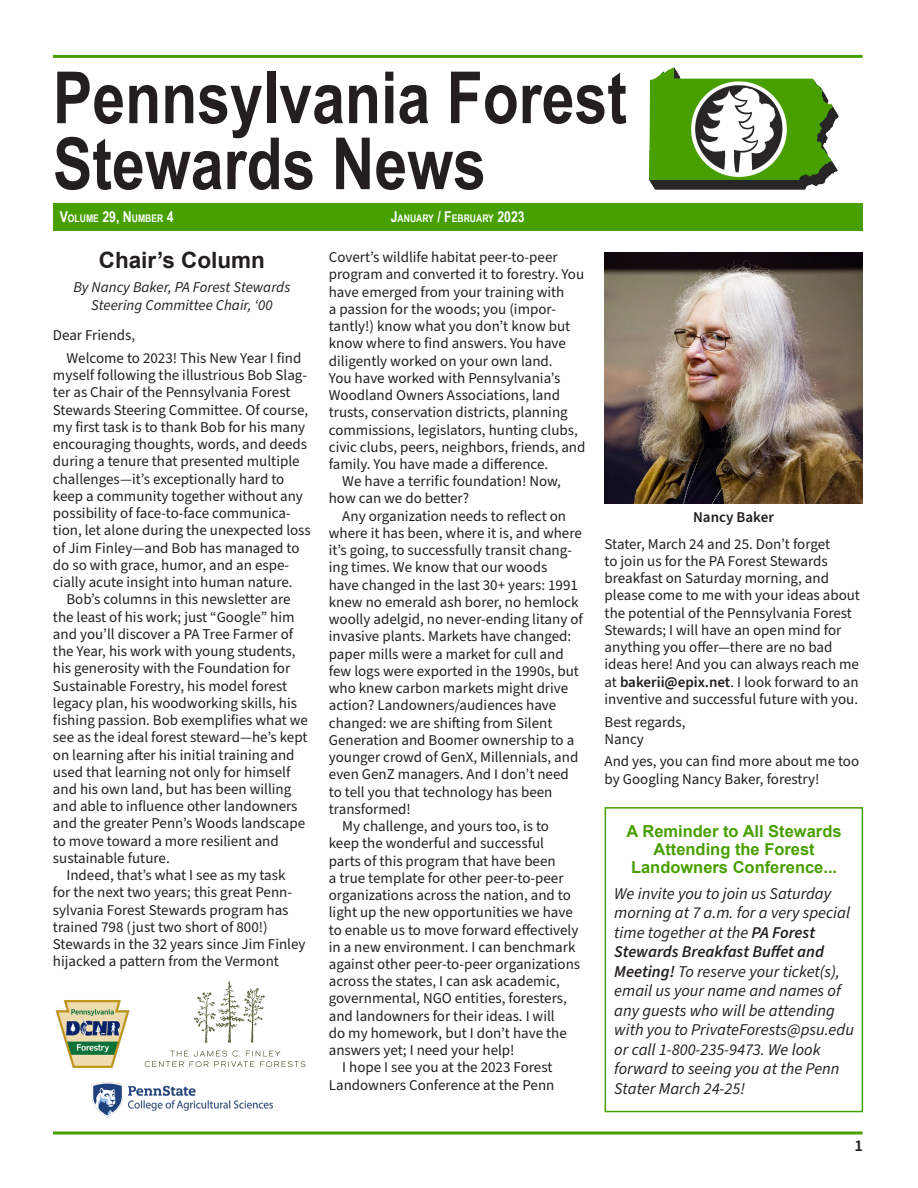
<style>
.page{position:relative;width:918px;height:1188px;background:#fff}
.page>*{position:absolute;margin:0;border:0;box-sizing:border-box;transform-origin:0 0}
.t1{font:700 72px/66px "Arial Narrow";color:#231f20}
.t2{font:700 22.5px "Arial";color:#231f20}
.t3{font:italic 16.5px/19.5px "Source Sans Pro";color:#231f20}
.t4{font:700 16.5px/18px "Arial";color:#489f00;text-align:center}
.t5{font:600 16.5px "Source Sans Pro";color:#231f20}
.t6{font:15px/17.2px "Source Sans Pro";color:#231f20}
.t7{font:italic 15px/17.2px "Source Sans Pro";color:#231f20;text-align:center}
.t8{font:600 15px "Source Sans Pro";color:#231f20}
.t9{font:700 10.5px "Arial Narrow";color:#fff}
.s1{font-size:15px}
.s2{font-weight:600}
</style>
<div class="page">
<img style="left:91px;top:1082px;width:182px;height:36px">
<img style="left:55px;top:1000px;width:75px;height:68px">
<hr style="left:53px;top:1132px;width:810px;height:3px;background:#489f00">
<div style="left:54px;top:203px;width:809px;height:28px;background:#489f00"></div>
<img style="left:650px;top:68px;width:188px;height:121px">
<hr style="left:53px;top:55px;width:810px;height:3px;background:#489f00">
<svg style="left:145px;top:1051px;width:161px;height:16px"></svg>
<svg style="left:194px;top:981px;width:71px;height:62px"></svg>
<img style="left:605px;top:253px;width:258px;height:250px">
<div style="left:605px;top:807px;width:258px;height:305px;border:2px solid #489f00"></div>
<p class="t1" style="left:53px;top:61px;width:576px">Pennsylvania Forest<br>Stewards News</p>
<p class="t9" style="left:60px;top:210px;width:115px"><span class="s1">V</span>OLUME <span class="s1">29, N</span>UMBER <span class="s1">4</span></p>
<p class="t9" style="left:391px;top:210px;width:136px"><span class="s1">J</span>ANUARY <span class="s1">/ F</span>EBRUARY <span class="s1">2023</span></p>
<p class="t2" style="left:99px;top:246px;width:168px">Chair’s Column</p>
<p class="t7" style="left:73px;top:279px;width:218px">By Nancy Baker, PA Forest Stewards<br>Steering Committee Chair, ‘00</p>
<p class="t6" style="left:66px;top:324px;width:236px;line-height:22.6px;text-indent:-13px">Dear Friends,<br>Welcome to 2023! This New Year I find</p>
<p class="t6" style="left:53px;top:367px;width:256px">myself following the illustrious Bob Slag-</p>
<p class="t6" style="left:53px;top:384px;width:239px">ter as Chair of the Pennsylvania Forest</p>
<p class="t6" style="left:53px;top:402px;width:257px">Stewards Steering Committee. Of course,</p>
<p class="t6" style="left:53px;top:419px;width:254px">my first task is to thank Bob for his many</p>
<p class="t6" style="left:53px;top:436px;width:256px">encouraging thoughts, words, and deeds</p>
<p class="t6" style="left:53px;top:453px;width:248px">during a tenure that presented multiple</p>
<p class="t6" style="left:53px;top:471px;width:233px">challenges—it’s exceptionally hard to</p>
<p class="t6" style="left:53px;top:488px;width:251px">keep a community together without any</p>
<p class="t6" style="left:53px;top:505px;width:239px">possibility of face-to-face communica-</p>
<p class="t6" style="left:53px;top:522px;width:259px">tion, let alone during the unexpected loss</p>
<p class="t6" style="left:53px;top:539px;width:248px">of Jim Finley—and Bob has managed to</p>
<p class="t6" style="left:53px;top:557px;width:238px">do so with grace, humor, and an espe-</p>
<p class="t6" style="left:53px;top:574px;width:241px">cially acute insight into human nature.</p>
<p class="t6" style="left:66px;top:591px;width:226px">Bob’s columns in this newsletter are</p>
<p class="t6" style="left:53px;top:608px;width:243px">the least of his work; just “Google” him</p>
<p class="t6" style="left:53px;top:626px;width:242px">and you’ll discover a PA Tree Farmer of</p>
<p class="t6" style="left:53px;top:643px;width:244px">the Year, his work with young students,</p>
<p class="t6" style="left:53px;top:660px;width:239px">his generosity with the Foundation for</p>
<p class="t6" style="left:53px;top:677px;width:236px">Sustainable Forestry, his model forest</p>
<p class="t6" style="left:53px;top:695px;width:246px">legacy plan, his woodworking skills, his</p>
<p class="t6" style="left:53px;top:712px;width:257px">fishing passion. Bob exemplifies what we</p>
<p class="t6" style="left:53px;top:729px;width:256px">see as the ideal forest steward—he’s kept</p>
<p class="t6" style="left:53px;top:746px;width:243px">on learning after his initial training and</p>
<p class="t6" style="left:53px;top:764px;width:239px">used that learning not only for himself</p>
<p class="t6" style="left:53px;top:781px;width:240px">and his own land, but has been willing</p>
<p class="t6" style="left:53px;top:798px;width:246px">and able to influence other landowners</p>
<p class="t6" style="left:53px;top:815px;width:254px">and the greater Penn’s Woods landscape</p>
<p class="t6" style="left:53px;top:833px;width:227px">to move toward a more resilient and</p>
<p class="t6" style="left:53px;top:850px;width:118px">sustainable future.</p>
<p class="t6" style="left:66px;top:867px;width:221px">Indeed, that’s what I see as my task</p>
<p class="t6" style="left:53px;top:884px;width:241px">for the next two years; this great Penn-</p>
<p class="t6" style="left:53px;top:902px;width:237px">sylvania Forest Stewards program has</p>
<p class="t6" style="left:53px;top:919px;width:216px">trained 798 (just two short of 800!)</p>
<p class="t6" style="left:53px;top:936px;width:254px">Stewards in the 32 years since Jim Finley</p>
<p class="t6" style="left:53px;top:953px;width:228px">hijacked a pattern from the Vermont</p>
<p class="t6" style="left:329px;top:249px;width:230px">Covert’s wildlife habitat peer-to-peer</p>
<p class="t6" style="left:329px;top:266px;width:257px">program and converted it to forestry. You</p>
<p class="t6" style="left:329px;top:283px;width:237px">have emerged from your training with</p>
<p class="t6" style="left:329px;top:301px;width:229px">a passion for the woods; you (impor-</p>
<p class="t6" style="left:329px;top:318px;width:243px">tantly!) know what you don’t know but</p>
<p class="t6" style="left:329px;top:335px;width:239px">know where to find answers. You have</p>
<p class="t6" style="left:329px;top:352px;width:225px">diligently worked on your own land.</p>
<p class="t6" style="left:329px;top:370px;width:233px">You have worked with Pennsylvania’s</p>
<p class="t6" style="left:329px;top:387px;width:233px">Woodland Owners Associations, land</p>
<p class="t6" style="left:329px;top:404px;width:240px">trusts, conservation districts, planning</p>
<p class="t6" style="left:329px;top:421px;width:251px">commissions, legislators, hunting clubs,</p>
<p class="t6" style="left:329px;top:439px;width:258px">civic clubs, peers, neighbors, friends, and</p>
<p class="t6" style="left:329px;top:456px;width:221px">family. You have made a difference.</p>
<p class="t6" style="left:342px;top:473px;width:220px">We have a terrific foundation! Now,</p>
<p class="t6" style="left:329px;top:490px;width:142px">how can we do better?</p>
<p class="t6" style="left:342px;top:508px;width:225px">Any organization needs to reflect on</p>
<p class="t6" style="left:329px;top:525px;width:255px">where it has been, where it is, and where</p>
<p class="t6" style="left:329px;top:542px;width:245px">it’s going, to successfully transit chang-</p>
<p class="t6" style="left:329px;top:559px;width:220px">ing times. We know that our woods</p>
<p class="t6" style="left:329px;top:577px;width:251px">have changed in the last 30+ years: 1991</p>
<p class="t6" style="left:329px;top:594px;width:251px">knew no emerald ash borer, no hemlock</p>
<p class="t6" style="left:329px;top:611px;width:256px">woolly adelgid, no never-ending litany of</p>
<p class="t6" style="left:329px;top:628px;width:244px">invasive plants. Markets have changed:</p>
<p class="t6" style="left:329px;top:646px;width:236px">paper mills were a market for cull and</p>
<p class="t6" style="left:329px;top:663px;width:252px">few logs were exported in the 1990s, but</p>
<p class="t6" style="left:329px;top:680px;width:241px">who knew carbon markets might drive</p>
<p class="t6" style="left:329px;top:697px;width:229px">action? Landowners/audiences have</p>
<p class="t6" style="left:329px;top:714px;width:225px">changed: we are shifting from Silent</p>
<p class="t6" style="left:329px;top:732px;width:247px">Generation and Boomer ownership to a</p>
<p class="t6" style="left:329px;top:749px;width:251px">younger crowd of GenX, Millennials, and</p>
<p class="t6" style="left:329px;top:766px;width:241px">even GenZ managers. And I don’t need</p>
<p class="t6" style="left:329px;top:783px;width:225px">to tell you that technology has been</p>
<p class="t6" style="left:329px;top:801px;width:84px">transformed!</p>
<p class="t6" style="left:342px;top:818px;width:208px">My challenge, and yours too, is to</p>
<p class="t6" style="left:329px;top:835px;width:217px">keep the wonderful and successful</p>
<p class="t6" style="left:329px;top:852px;width:228px">parts of this program that have been</p>
<p class="t6" style="left:329px;top:870px;width:236px">a true template for other peer-to-peer</p>
<p class="t6" style="left:329px;top:887px;width:244px">organizations across the nation, and to</p>
<p class="t6" style="left:329px;top:904px;width:245px">light up the new opportunities we have</p>
<p class="t6" style="left:329px;top:921px;width:251px">to enable us to move forward effectively</p>
<p class="t6" style="left:329px;top:939px;width:248px">in a new environment. I can benchmark</p>
<p class="t6" style="left:329px;top:956px;width:253px">against other peer-to-peer organizations</p>
<p class="t6" style="left:329px;top:973px;width:233px">across the states, I can ask academic,</p>
<p class="t6" style="left:329px;top:990px;width:240px">governmental, NGO entities, foresters,</p>
<p class="t6" style="left:329px;top:1008px;width:227px">and landowners for their ideas. I will</p>
<p class="t6" style="left:329px;top:1025px;width:239px">do my homework, but I don’t have the</p>
<p class="t6" style="left:329px;top:1042px;width:187px">answers yet; I need your help!</p>
<p class="t6" style="left:342px;top:1059px;width:212px">I hope I see you at the 2023 Forest</p>
<p class="t6" style="left:329px;top:1077px;width:227px">Landowners Conference at the Penn</p>
<p class="t8" style="left:693px;top:507px;width:82px">Nancy Baker</p>
<p class="t6" style="left:605px;top:536px;width:257px">Stater, March 24 and 25. Don’t forget<br>to join us for the PA Forest Stewards breakfast on Saturday morning, and please come to me with your ideas about the potential of the Pennsylvania Forest Stewards; I will have an open mind for anything you offer—there are no bad ideas here! And you can always reach me at <span class="s2">bakerii@epix.net</span>. I look forward to an inventive and successful future with you.</p>
<p class="t6" style="left:605px;top:713px;width:82px">Best regards,<br>Nancy</p>
<p class="t6" style="left:605px;top:753px;width:256px">And yes, you can find more about me too by Googling Nancy Baker, forestry!</p>
<p class="t4" style="left:627px;top:822px;width:217px">A Reminder to All Stewards<br>Attending the Forest<br>Landowners Conference...</p>
<p class="t3" style="left:614px;top:884px;width:241px">We invite you to join us Saturday morning at 7 a.m. for a very special time together at the <span class="s2">PA Forest<br>Stewards Breakfast Buffet and<br>Meeting!</span> To reserve your ticket(s), email us your name and names of any guests who will be attending with you to PrivateForests@psu.edu or call 1-800-235-9473. We look forward to seeing you at the Penn<br>Stater March 24-25!</p>
<p class="t5" style="left:855px;top:1134px;width:10px">1</p>
</div>
